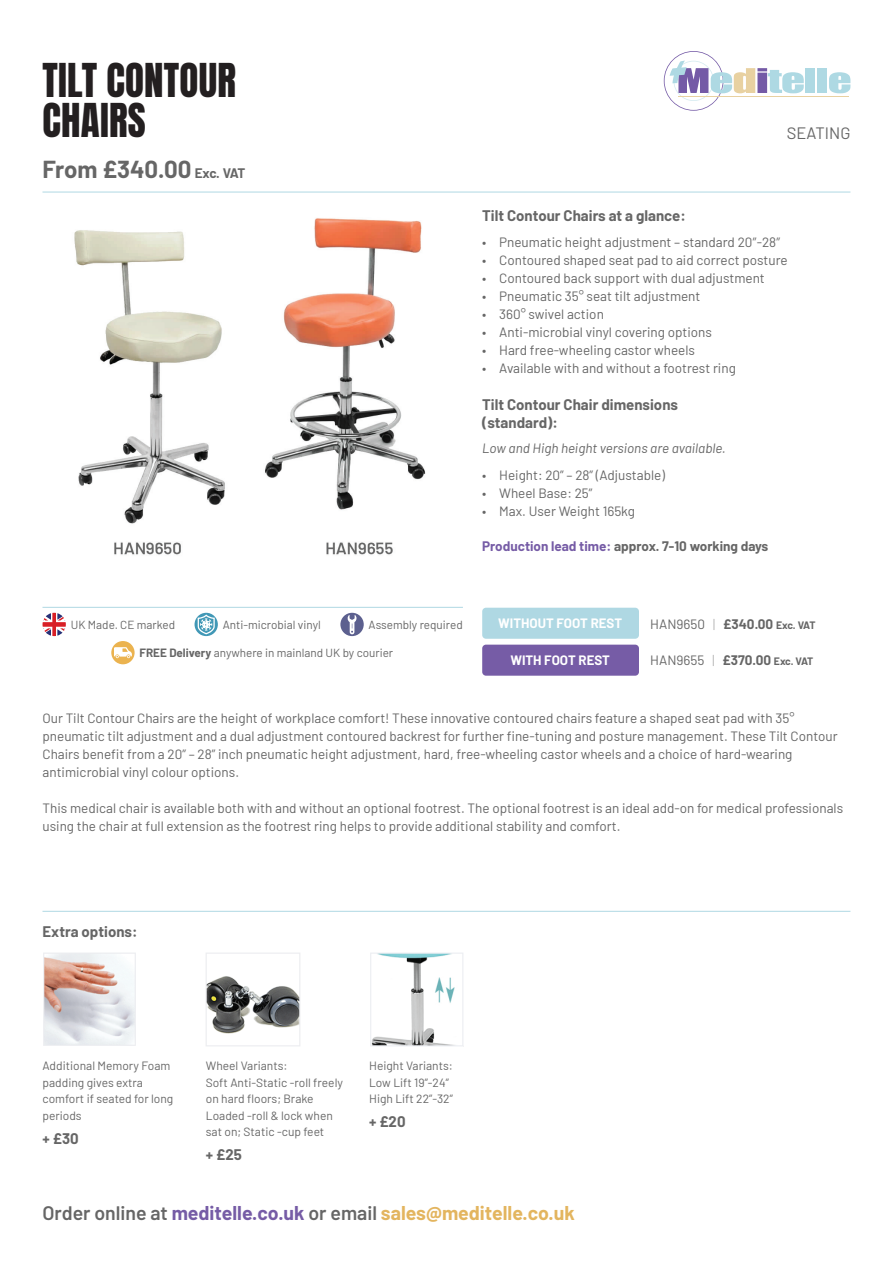
<style>
.page{position:relative;width:893px;height:1263px;background:#fff}
.page>*{position:absolute;margin:0;border:0;box-sizing:border-box;transform-origin:0 0}
.t1{font:39px/40.5px "Anton";letter-spacing:.005em;color:#231f20}
.t2{font:700 24px "Barlow";color:#666}
.t3{font:700 19.5px "Barlow";color:#e3b55f}
.t4{font:16.5px "Barlow";color:#666}
.t5{font:700 15px/18px "Barlow";color:#666}
.t6{font:13.5px/18px "Barlow";color:#666}
.t7{font:700 13.5px "Barlow";color:#666}
.t8{font:italic 13.5px "Barlow";color:#666}
.t9{font:700 13.35px "Barlow";color:#fff}
.t10{font:12px/16.5px "Barlow";color:#666}
.t11{font:11.7px "Barlow";color:#666}
.s1{font-size:13.5px}
.s2{color:#765ca6}
.s3{font-weight:700}
.s4{font-weight:100}
.s5{font-weight:700;font-size:10.5px}
.s6{font-weight:600;color:#666}
</style>
<div class="page">
<img style="left:74px;top:218px;width:352px;height:337px">
<div style="left:806px;top:68px;width:9px;height:25px;background:#aed9e3"></div>
<div style="left:817px;top:68px;width:10px;height:25px;background:#aed9e3"></div>
<svg style="left:829px;top:72px;width:21px;height:21px"></svg>
<svg style="left:664px;top:51px;width:140px;height:60px"></svg>
<hr style="left:678px;top:96px;width:171px;height:1px;background:#e8d1a1">
<hr style="left:43px;top:192px;width:807px;height:1px;background:#afd8e3">
<div style="left:111px;top:641px;width:24px;height:23px;background:#ebb34f;border-radius:50%"></div>
<svg style="left:114px;top:647px;width:18px;height:11px"></svg>
<svg style="left:43px;top:613px;width:23px;height:23px"></svg>
<svg style="left:195px;top:613px;width:23px;height:23px"></svg>
<svg style="left:198px;top:614px;width:17px;height:20px"></svg>
<div style="left:340px;top:613px;width:24px;height:23px;background:#5c608f;border-radius:50%"></div>
<svg style="left:347px;top:615px;width:10px;height:20px"></svg>
<hr style="left:43px;top:607px;width:420px;height:1px;background:#afd8e3">
<hr style="left:43px;top:911px;width:807px;height:1px;background:#afd8e3">
<img style="left:43px;top:953px;width:93px;height:93px">
<img style="left:206px;top:953px;width:94px;height:93px">
<img style="left:370px;top:953px;width:93px;height:93px">
<div style="left:482px;top:608px;width:157px;height:31px;background:#afd8e3;border-radius:4px"></div>
<div style="left:482px;top:645px;width:157px;height:31px;background:#765ca6;border-radius:4px"></div>
<h1 class="t1" style="left:43px;top:63px;width:195px">TILT CONTOUR<br>CHAIRS</h1>
<h2 class="t2" style="left:43px;top:152px;width:204px">From £340.00 <span class="s1">Exc. VAT</span></h2>
<p class="t4" style="left:787px;top:121px;width:65px">SEATING</p>
<p class="t5" style="left:482px;top:206px;width:205px">Tilt Contour Chairs at a glance:</p>
<p class="t6" style="left:482px;top:232px;width:300px">• Pneumatic height adjustment – standard 20″-28″</p>
<p class="t6" style="left:482px;top:250px;width:307px">• Contoured shaped seat pad to aid correct posture</p>
<p class="t6" style="left:482px;top:268px;width:284px">• Contoured back support with dual adjustment</p>
<p class="t6" style="left:482px;top:286px;width:220px">• Pneumatic 35° seat tilt adjustment</p>
<p class="t6" style="left:482px;top:304px;width:123px">• 360° swivel action</p>
<p class="t6" style="left:482px;top:322px;width:231px">• Anti-microbial vinyl covering options</p>
<p class="t6" style="left:482px;top:340px;width:214px">• Hard free-wheeling castor wheels</p>
<p class="t6" style="left:482px;top:358px;width:255px">• Available with and without a footrest ring</p>
<p class="t5" style="left:482px;top:394px;width:197px">Tilt Contour Chair dimensions (standard):</p>
<p class="t8" style="left:482px;top:438px;width:245px">Low and High height versions are available.</p>
<p class="t6" style="left:482px;top:465px;width:184px">• Height: 20” – 28” (Adjustable)</p>
<p class="t6" style="left:482px;top:483px;width:112px">• Wheel Base: 25”</p>
<p class="t6" style="left:482px;top:501px;width:154px">• Max. User Weight 165kg</p>
<p class="t7" style="left:482px;top:537px;width:288px"><span class="s2">Production lead time:</span> approx. 7-10 working days</p>
<p class="t11" style="left:71px;top:616px;width:106px">UK Made. CE marked</p>
<p class="t11" style="left:223px;top:616px;width:100px">Anti-microbial vinyl</p>
<p class="t11" style="left:369px;top:616px;width:96px">Assembly required</p>
<p class="t11" style="left:140px;top:644px;width:255px"><span class="s3">FREE Delivery</span> anywhere in mainland UK by courier</p>
<p class="t9" style="left:498px;top:613px;width:125px">WITHOUT FOOT REST</p>
<p class="t9" style="left:510px;top:650px;width:101px">WITH FOOT REST</p>
<p class="t6" style="left:650px;top:614px;width:167px">HAN9650 <span class="s4">|</span> <span class="s3">£340.00</span> <span class="s5">Exc. VAT</span></p>
<p class="t6" style="left:650px;top:650px;width:165px">HAN9655 <span class="s4">|</span> <span class="s3">£370.00</span> <span class="s5">Exc. VAT</span></p>
<p class="t6" style="left:43px;top:708px;width:797px">Our Tilt Contour Chairs are the height of workplace comfort! These innovative contoured chairs feature a shaped seat pad with 35° pneumatic tilt adjustment and a dual adjustment contoured backrest for further fine-tuning and posture management. These Tilt Contour Chairs benefit from a 20” – 28” inch pneumatic height adjustment, hard, free-wheeling castor wheels and a choice of hard-wearing antimicrobial vinyl colour options.</p>
<p class="t6" style="left:43px;top:798px;width:802px">This medical chair is available both with and without an optional footrest. The optional footrest is an ideal add-on for medical professionals using the chair at full extension as the footrest ring helps to provide additional stability and comfort.</p>
<p class="t5" style="left:43px;top:921px;width:97px">Extra options:</p>
<p class="t10" style="left:43px;top:1057px;width:132px">Additional Memory Foam padding gives extra comfort if seated for long periods</p>
<p class="t5" style="left:43px;top:1128px;width:38px">+ £30</p>
<p class="t10" style="left:206px;top:1057px;width:139px">Wheel Variants:<br>Soft Anti-Static -roll freely on hard floors; Brake<br>Loaded -roll &amp; lock when sat on; Static -cup feet</p>
<p class="t5" style="left:206px;top:1145px;width:37px">+ £25</p>
<p class="t10" style="left:369px;top:1057px;width:85px">Height Variants:<br>Low Lift 19”-24”<br>High Lift 22”-32”</p>
<p class="t5" style="left:369px;top:1112px;width:38px">+ £20</p>
<h3 class="t3" style="left:43px;top:1199px;width:534px"><span class="s6">Order online at</span> <span class="s2">meditelle.co.uk</span> <span class="s6">or email</span> sales@meditelle.co.uk</h3>
</div>
